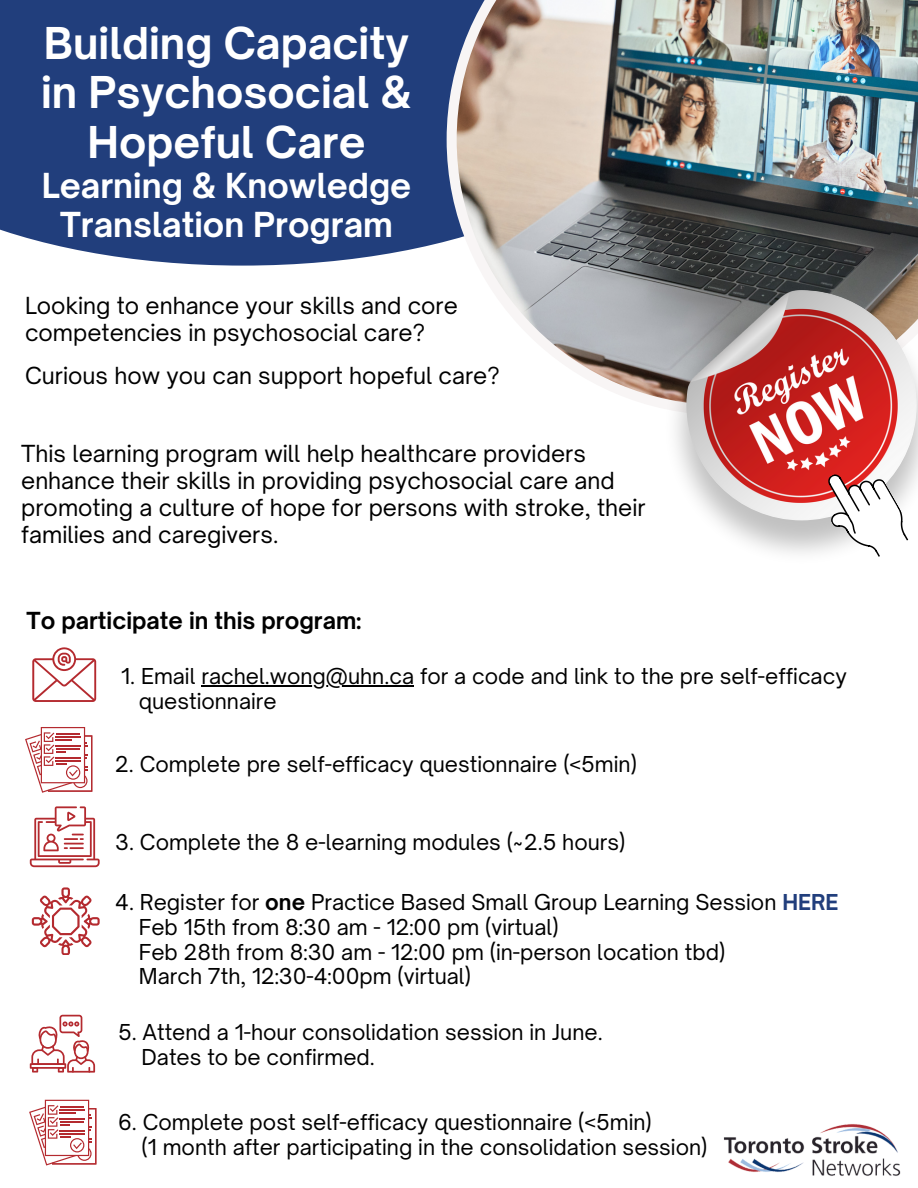
<style>
.page{position:relative;width:918px;height:1188px;background:#fff}
.page>*{position:absolute;margin:0;border:0;box-sizing:border-box;transform-origin:0 0}
.t1{font:700 42px/49.5px "Open Sauce One";color:#fff;text-align:center}
.t2{font:700 33px/39.3px "Open Sauce One";color:#fff;text-align:center}
.t3{font:22.5px/27px "Open Sauce One";color:#000}
.t4{font:700 22.5px "Open Sauce One";color:#000}
.t5{font:21px "Open Sauce One";color:#000}
.s1{font-weight:700}
.s2{font-weight:700;color:#213e7c}
</style>
<div class="page">
<div style="left:0;top:0;width:644px;height:266px;background:#213e7c"></div>
<img style="left:447px;top:0;width:471px;height:399px">
<img style="left:664px;top:290px;width:254px;height:264px">
<img style="left:686px;top:290px;width:231px;height:230px;border-radius:50%">
<svg style="left:25px;top:727px;width:67px;height:66px"></svg>
<svg style="left:30px;top:806px;width:70px;height:61px"></svg>
<svg style="left:32px;top:647px;width:64px;height:55px"></svg>
<img style="left:723px;top:1124px;width:178px;height:52px">
<svg style="left:32px;top:887px;width:67px;height:68px"></svg>
<svg style="left:30px;top:1015px;width:65px;height:57px"></svg>
<svg style="left:29px;top:1100px;width:67px;height:66px"></svg>
<svg style="left:811px;top:454px;width:105px;height:103px"></svg>
<hr style="left:201px;top:685px;width:213px;height:1px;background:#000">
<p class="t1" style="left:41px;top:18px;width:372px">Building Capacity in Psychosocial &amp;<br>Hopeful Care</p>
<p class="t2" style="left:42px;top:166px;width:371px">Learning &amp; Knowledge<br>Translation Program</p>
<p class="t3" style="left:25px;top:292px;width:434px">Looking to enhance your skills and core competencies in psychosocial care?</p>
<p class="t3" style="left:25px;top:362px;width:476px">Curious how you can support hopeful care?</p>
<p class="t3" style="left:21px;top:440px;width:626px">This learning program will help healthcare providers enhance their skills in providing psychosocial care and promoting a culture of hope for persons with stroke, their families and caregivers.</p>
<p class="t4" style="left:27px;top:606px;width:337px">To participate in this program:</p>
<p class="t5" style="left:121px;top:663px;width:727px">1. Email rachel.wong@uhn.ca for a code and link to the pre self-efficacy</p>
<p class="t5" style="left:139px;top:688px;width:139px">questionnaire</p>
<p class="t5" style="left:115px;top:751px;width:523px">2. Complete pre self-efficacy questionnaire (&lt;5min)</p>
<p class="t5" style="left:115px;top:829px;width:512px">3. Complete the 8 e-learning modules (~2.5 hours)</p>
<p class="t5" style="left:115px;top:889px;width:725px">4. Register for <span class="s1">one</span> Practice Based Small Group Learning Session <span class="s2">HERE</span></p>
<p class="t5" style="left:139px;top:914px;width:421px">Feb 15th from 8:30 am - 12:00 pm (virtual)</p>
<p class="t5" style="left:139px;top:939px;width:588px">Feb 28th from 8:30 am - 12:00 pm (in-person location tbd)</p>
<p class="t5" style="left:139px;top:963px;width:334px">March 7th, 12:30-4:00pm (virtual)</p>
<p class="t5" style="left:118px;top:1019px;width:486px">5. Attend a 1-hour consolidation session in June.</p>
<p class="t5" style="left:142px;top:1044px;width:235px">Dates to be confirmed.</p>
<p class="t5" style="left:118px;top:1109px;width:535px">6. Complete post self-efficacy questionnaire (&lt;5min)</p>
<p class="t5" style="left:142px;top:1134px;width:567px">(1 month after participating in the consolidation session)</p>
</div>
